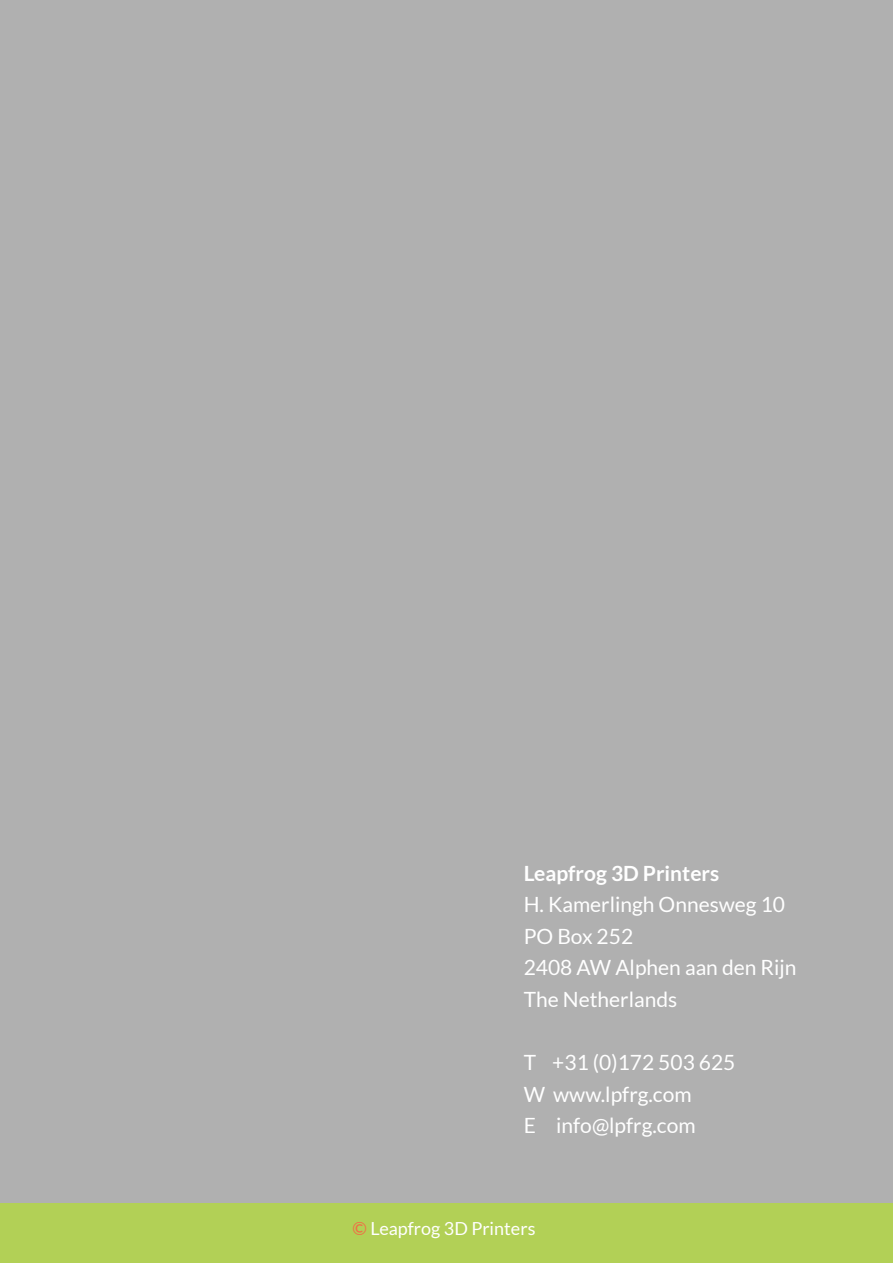
<style>
.page{position:relative;width:893px;height:1263px;background:#b0b0b0}
.page>*{position:absolute;margin:0;border:0;box-sizing:border-box;transform-origin:0 0}
.t1{font:21px/31.5px "Lato";color:#fff}
.t2{font:700 21px "Lato";color:#fff}
.t3{font:18px "Lato";color:#fff}
.s1{color:#f26b44}
</style>
<div class="page">
<div style="left:0;top:1203px;width:893px;height:60px;background:#b2d056"></div>
<p class="t2" style="left:524px;top:861px;width:197px">Leapfrog 3D Printers</p>
<p class="t1" style="left:524px;top:889px;width:274px">H. Kamerlingh Onnesweg 10<br>PO Box 252<br>2408 AW Alphen aan den Rijn<br>The Netherlands</p>
<p class="t1" style="left:524px;top:1046px;width:213px">T +31 (0)172 503 625<br>W www.lpfrg.com<br>E info@lpfrg.com</p>
<p class="t3" style="left:353px;top:1218px;width:184px"><span class="s1">©</span> Leapfrog 3D Printers</p>
</div>
